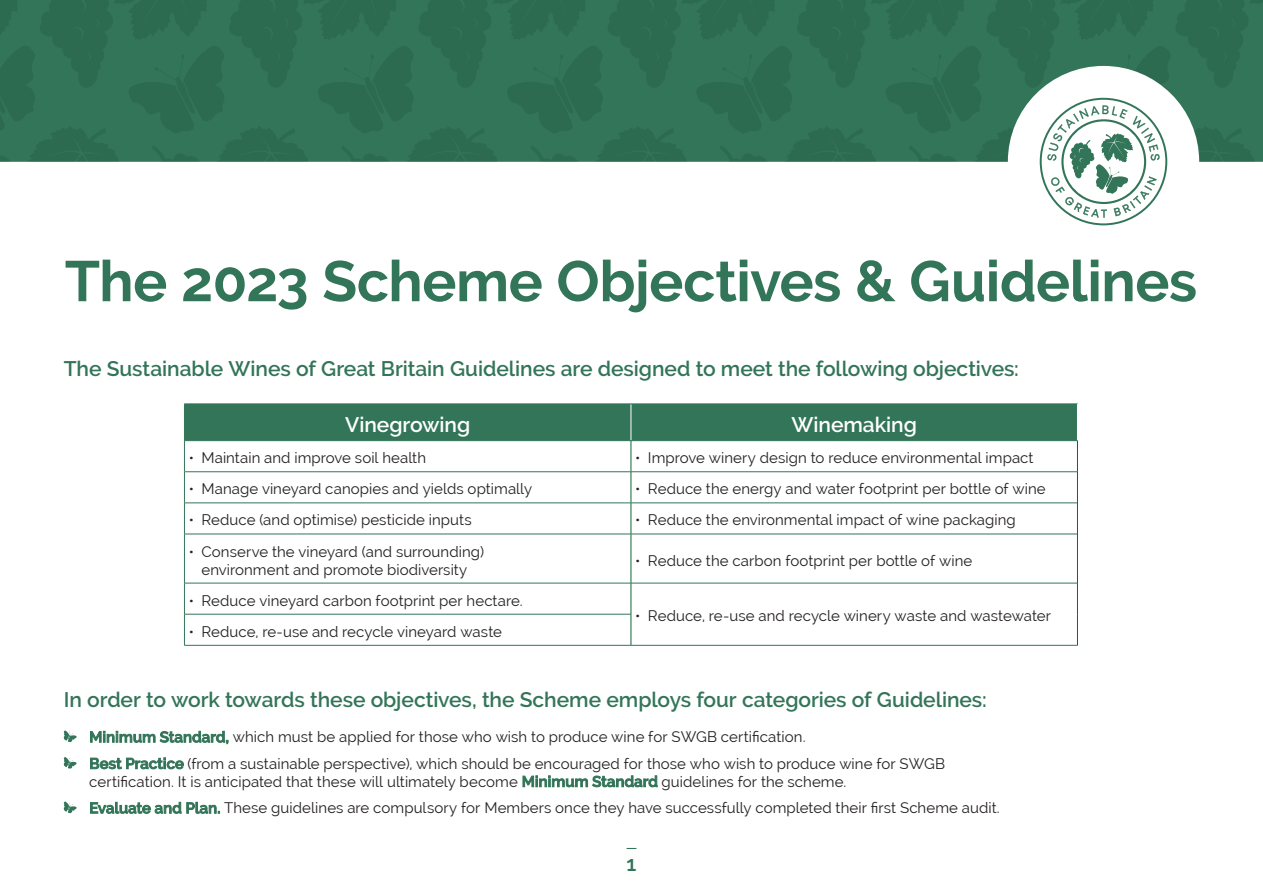
<style>
.page{position:relative;width:1263px;height:893px;background:#fff}
.page>*{position:absolute;margin:0;border:0;box-sizing:border-box;transform-origin:0 0}
.H1_no_rule{font:700 57px "Raleway";letter-spacing:-.01em;color:#337559}
.Sub_H{font:600 21px "Raleway";letter-spacing:-.005em;color:#337559}
.Table_H1{font:600 21px "Raleway";color:#fff}
.Bullet{font:15px/18px "Raleway";letter-spacing:.005em;color:#231f20;text-align:center}
.s1{font-weight:600;color:#337559}
</style>
<div class="page">
<svg style="left:0;top:0;width:1263px;height:162px;background:#307055"></svg>
<svg style="left:1008px;top:66px;width:191px;height:159px"></svg>
<div style="left:185px;top:405px;width:892px;height:35px;background:#337559"></div>
<hr style="left:631px;top:404px;width:1px;height:36px;background:#fff">
<hr style="left:631px;top:441px;width:1px;height:31px;background:#0c6638">
<hr style="left:631px;top:472px;width:1px;height:31px;background:#0c6638">
<hr style="left:631px;top:503px;width:1px;height:31px;background:#0c6638">
<hr style="left:631px;top:534px;width:1px;height:49px;background:#0c6638">
<hr style="left:184px;top:471px;width:447px;height:1px;background:#337559">
<hr style="left:631px;top:471px;width:446px;height:1px;background:#337559">
<hr style="left:184px;top:503px;width:447px;height:1px;background:#337559">
<hr style="left:631px;top:503px;width:446px;height:1px;background:#337559">
<hr style="left:184px;top:534px;width:447px;height:1px;background:#337559">
<hr style="left:631px;top:534px;width:446px;height:1px;background:#337559">
<hr style="left:184px;top:583px;width:447px;height:1px;background:#337559">
<hr style="left:184px;top:614px;width:447px;height:1px;background:#337559">
<hr style="left:184px;top:404px;width:447px;height:1px;background:#337559">
<hr style="left:184px;top:404px;width:1px;height:36px;background:#337559">
<hr style="left:631px;top:404px;width:447px;height:1px;background:#337559">
<hr style="left:1077px;top:404px;width:1px;height:36px;background:#fff">
<hr style="left:184px;top:440px;width:447px;height:1px;background:#337559">
<hr style="left:184px;top:441px;width:1px;height:31px;background:#337559">
<hr style="left:631px;top:440px;width:447px;height:1px;background:#337559">
<hr style="left:184px;top:472px;width:1px;height:31px;background:#337559">
<hr style="left:184px;top:503px;width:1px;height:31px;background:#337559">
<hr style="left:184px;top:534px;width:1px;height:49px;background:#337559">
<hr style="left:184px;top:583px;width:1px;height:31px;background:#337559">
<hr style="left:184px;top:614px;width:1px;height:31px;background:#337559">
<hr style="left:184px;top:645px;width:447px;height:1px;background:#337559">
<hr style="left:1077px;top:441px;width:1px;height:31px;background:#0c6638">
<hr style="left:1077px;top:472px;width:1px;height:31px;background:#0c6638">
<hr style="left:1077px;top:503px;width:1px;height:31px;background:#0c6638">
<hr style="left:1077px;top:534px;width:1px;height:49px;background:#0c6638">
<hr style="left:631px;top:583px;width:446px;height:1px;background:#337559">
<hr style="left:631px;top:645px;width:447px;height:1px;background:#337559">
<hr style="left:631px;top:583px;width:1px;height:31px;background:#0c6638">
<hr style="left:1077px;top:583px;width:1px;height:31px;background:#0c6638">
<hr style="left:631px;top:614px;width:1px;height:31px;background:#0c6638">
<hr style="left:1077px;top:614px;width:1px;height:31px;background:#0c6638">
<svg style="left:64px;top:730px;width:13px;height:12px"></svg>
<svg style="left:64px;top:757px;width:13px;height:12px"></svg>
<svg style="left:64px;top:801px;width:13px;height:12px"></svg>
<p class="H1_no_rule" style="left:65px;top:249px;width:1134px">The 2023 Scheme Objectives &amp; Guidelines</p>
<p class="Sub_H" style="left:64px;top:357px;width:957px">The Sustainable Wines of Great Britain Guidelines are designed to meet the following objectives:</p>
<p class="Table_H1" style="left:345px;top:413px;width:127px">Vinegrowing</p>
<p class="Table_H1" style="left:791px;top:413px;width:127px">Winemaking</p>
<p class="Bullet" style="left:189px;top:449px;width:239px">• Maintain and improve soil health</p>
<p class="Bullet" style="left:635px;top:449px;width:400px">• Improve winery design to reduce environmental impact</p>
<p class="Bullet" style="left:189px;top:480px;width:345px">• Manage vineyard canopies and yields optimally</p>
<p class="Bullet" style="left:635px;top:480px;width:412px">• Reduce the energy and water footprint per bottle of wine</p>
<p class="Bullet" style="left:189px;top:511px;width:284px">• Reduce (and optimise) pesticide inputs</p>
<p class="Bullet" style="left:635px;top:511px;width:382px">• Reduce the environmental impact of wine packaging</p>
<p class="Bullet" style="left:189px;top:542px;width:297px">• Conserve the vineyard (and surrounding) environment and promote biodiversity</p>
<p class="Bullet" style="left:635px;top:551px;width:339px">• Reduce the carbon footprint per bottle of wine</p>
<p class="Bullet" style="left:189px;top:591px;width:335px">• Reduce vineyard carbon footprint per hectare.</p>
<p class="Bullet" style="left:635px;top:607px;width:417px">• Reduce, re-use and recycle winery waste and wastewater</p>
<p class="Bullet" style="left:189px;top:622px;width:315px">• Reduce, re-use and recycle vineyard waste</p>
<p class="Sub_H" style="left:64px;top:688px;width:924px">In order to work towards these objectives, the Scheme employs four categories of Guidelines:</p>
<p class="Bullet" style="left:89px;top:728px;width:718px"><span class="s1">Minimum Standard,</span> which must be applied for those who wish to produce wine for SWGB certification.</p>
<p class="Bullet" style="left:89px;top:754px;width:857px;text-align:left"><span class="s1">Best Practice</span> (from a sustainable perspective), which should be encouraged for those who wish to produce wine for SWGB certification. It is anticipated that these will ultimately become <span class="s1">Minimum Standard</span> guidelines for the scheme.</p>
<p class="Bullet" style="left:89px;top:799px;width:912px"><span class="s1">Evaluate and Plan.</span> These guidelines are compulsory for Members once they have successfully completed their first Scheme audit.</p>
<h2 class="Sub_H" style="left:626px;top:851px;width:11px">1</h2>
</div>
